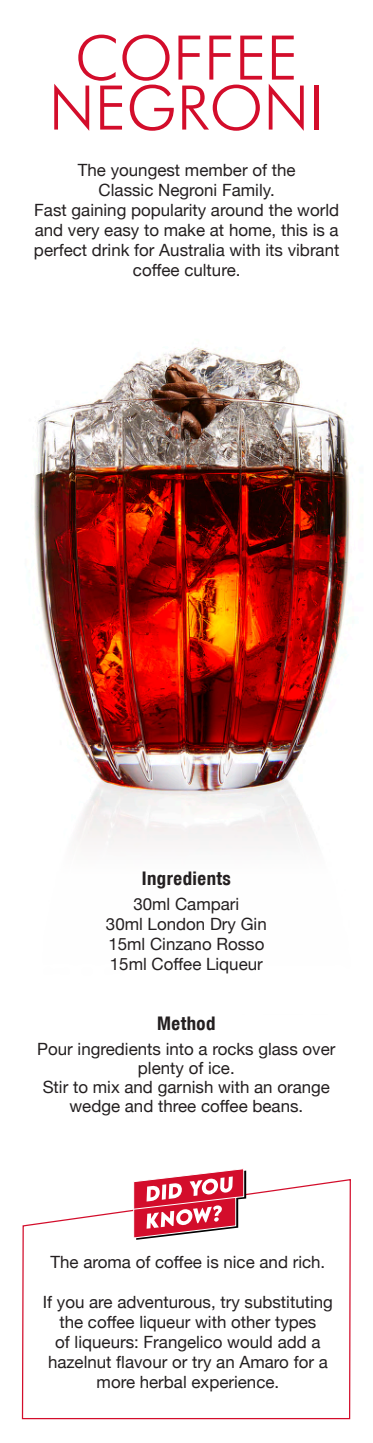
<style>
.page{position:relative;width:373px;height:1443px;background:#fff}
.page>*{position:absolute;margin:0;border:0;box-sizing:border-box;transform-origin:0 0}
.t1{font:300 61.5px/49.9px "Futura BT";color:#d30d2b;text-align:center}
.t2{font:700 condensed 18.75px "Helvetica Neue Condensed";letter-spacing:.025em;color:#231f20}
.t3{font:16.88px/20px "Helvetica Neue";color:#231f20;text-align:center}
</style>
<div class="page">
<img style="left:34px;top:347px;width:316px;height:501px">
<svg style="left:21px;top:1178px;width:330px;height:241px"></svg>
<svg style="left:132px;top:1168px;width:114px;height:71px"></svg>
<h1 class="t1" style="left:49px;top:32px;width:276px">COFFEE<br>NEGRONI</h1>
<p class="t3" style="left:34px;top:161px;width:306px">The youngest member of the<br>Classic Negroni Family.<br>Fast gaining popularity around the world and very easy to make at home, this is a perfect drink for Australia with its vibrant coffee culture.</p>
<p class="t2" style="left:141px;top:867px;width:91px">Ingredients</p>
<p class="t3" style="left:106px;top:895px;width:162px">30ml Campari<br>30ml London Dry Gin<br>15ml Cinzano Rosso<br>15ml Coffee Liqueur</p>
<p class="t2" style="left:157px;top:1012px;width:60px">Method</p>
<p class="t3" style="left:37px;top:1040px;width:299px;line-height:18.8px">Pour ingredients into a rocks glass over plenty of ice.<br>Stir to mix and garnish with an orange wedge and three coffee beans.</p>
<p class="t3" style="left:50px;top:1252px;width:276px">The aroma of coffee is nice and rich.</p>
<p class="t3" style="left:43px;top:1292px;width:291px">If you are adventurous, try substituting the coffee liqueur with other types<br>of liqueurs: Frangelico would add a hazelnut flavour or try an Amaro for a more herbal experience.</p>
</div>
